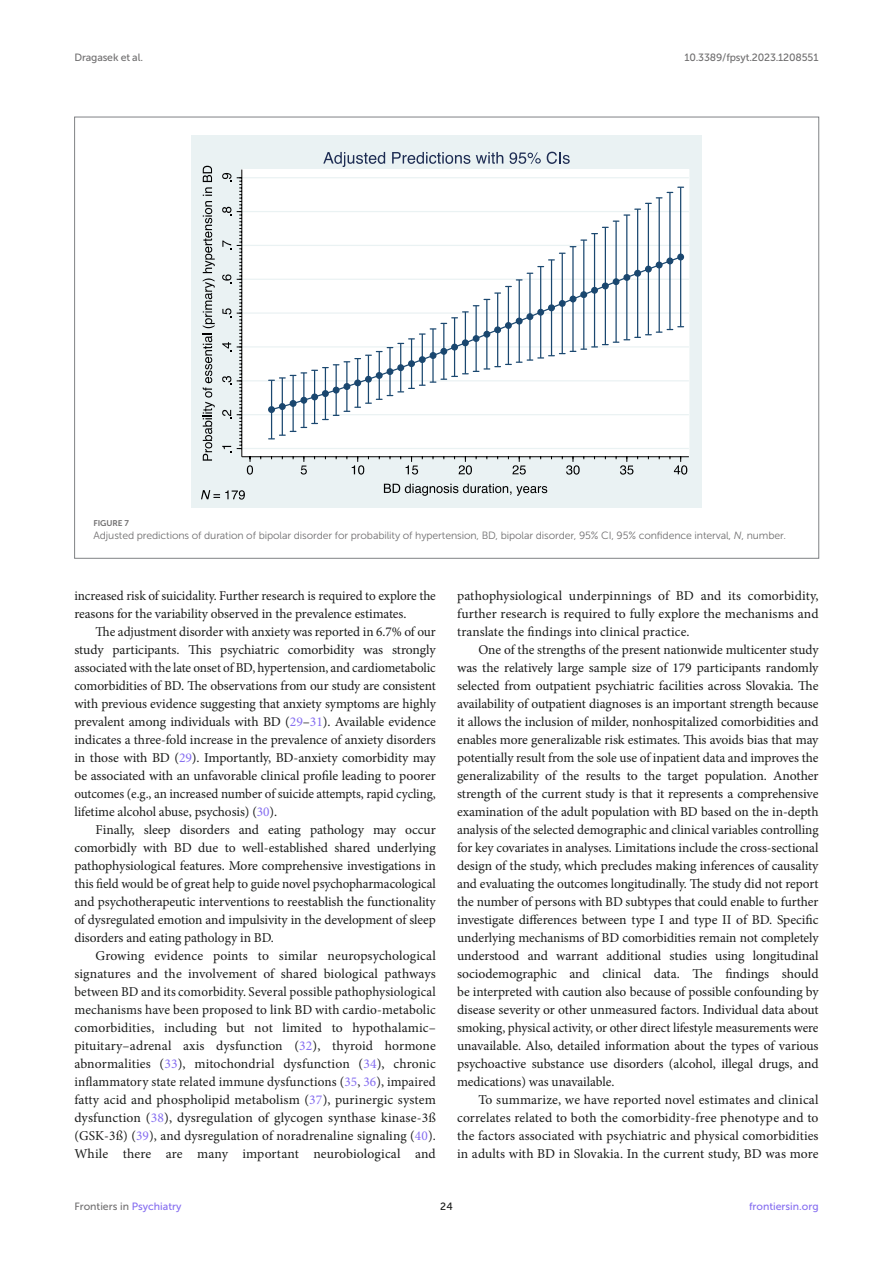
<style>
.page{position:relative;width:893px;height:1263px;background:#fff}
.page>*{position:absolute;margin:0;border:0;box-sizing:border-box;transform-origin:0 0}
.TEXT{font:13.5px/18px "Minion Pro";letter-spacing:-.005em;color:#1b1c1b;text-align:justify}
.FIG_LEG{font:10.5px "Museo Sans 300";letter-spacing:-.01em;color:#706f70}
.t1{font:10.5px "Museo Sans 500";letter-spacing:-.015em;color:#706f70}
.t2{font:10.5px "Museo Sans 500";color:#856df0}
.t3{font:10.5px "Museo Sans 500";color:#1b1c1b}
.FIG_HD{font:8.25px "Museo Sans 700";letter-spacing:-.01em;color:#706f70}
.s1{font-style:italic}
.s2{color:#856df0}
</style>
<div class="page">
<div style="left:192px;top:136px;width:510px;height:371px;background:#eaf2f3"></div>
<svg style="left:241px;top:169px;width:449px;height:288px"></svg>
<hr style="left:242px;top:448px;width:447px;height:1px;background:#eaf2f3">
<hr style="left:242px;top:414px;width:447px;height:1px;background:#eaf2f3">
<hr style="left:242px;top:380px;width:447px;height:1px;background:#eaf2f3">
<hr style="left:242px;top:346px;width:447px;height:1px;background:#eaf2f3">
<hr style="left:242px;top:312px;width:447px;height:2px;background:#eaf2f3">
<hr style="left:242px;top:279px;width:447px;height:1px;background:#eaf2f3">
<hr style="left:242px;top:245px;width:447px;height:1px;background:#eaf2f3">
<hr style="left:242px;top:211px;width:447px;height:1px;background:#eaf2f3">
<hr style="left:242px;top:177px;width:447px;height:1px;background:#eaf2f3">
<svg style="left:270px;top:186px;width:415px;height:225px"></svg>
<div style="left:268px;top:406px;width:7px;height:7px;border:1px solid #1a476f;border-radius:50%"></div>
<svg style="left:269px;top:358px;width:91px;height:81px"></svg>
<div style="left:354px;top:379px;width:7px;height:7px;border:1px solid #1a476f;border-radius:50%"></div>
<div style="left:365px;top:376px;width:7px;height:7px;border:1px solid #1a476f;border-radius:50%"></div>
<svg style="left:366px;top:292px;width:134px;height:112px"></svg>
<div style="left:494px;top:326px;width:7px;height:7px;border:1px solid #1a476f;border-radius:50%"></div>
<div style="left:505px;top:322px;width:7px;height:7px;border:1px solid #1a476f;border-radius:50%"></div>
<svg style="left:506px;top:253px;width:134px;height:75px"></svg>
<div style="left:634px;top:270px;width:7px;height:7px;border:1px solid #1a476f;border-radius:50%"></div>
<div style="left:645px;top:266px;width:7px;height:7px;border:1px solid #1a476f;border-radius:50%"></div>
<svg style="left:646px;top:254px;width:37px;height:18px"></svg>
<div style="left:677px;top:253px;width:7px;height:7px;border:1px solid #1a476f;border-radius:50%"></div>
<hr style="left:241px;top:170px;width:1px;height:287px;background:#000">
<svg style="left:222px;top:446px;width:9px;height:7px"></svg>
<svg style="left:222px;top:410px;width:9px;height:9px"></svg>
<svg style="left:222px;top:376px;width:9px;height:9px"></svg>
<svg style="left:222px;top:342px;width:9px;height:9px"></svg>
<svg style="left:222px;top:308px;width:9px;height:9px"></svg>
<svg style="left:222px;top:274px;width:9px;height:10px"></svg>
<svg style="left:222px;top:240px;width:9px;height:10px"></svg>
<svg style="left:222px;top:207px;width:9px;height:9px"></svg>
<svg style="left:237px;top:177px;width:5px;height:272px"></svg>
<svg style="left:222px;top:173px;width:9px;height:9px"></svg>
<svg style="left:203px;top:334px;width:12px;height:127px;background:#afb5b6"></svg>
<svg style="left:203px;top:166px;width:12px;height:162px;background:#b3b9ba"></svg>
<hr style="left:242px;top:456px;width:447px;height:1px;background:#000">
<svg style="left:247px;top:457px;width:6px;height:18px"></svg>
<svg style="left:301px;top:457px;width:6px;height:17px"></svg>
<svg style="left:346px;top:457px;width:23px;height:18px"></svg>
<svg style="left:400px;top:457px;width:23px;height:17px"></svg>
<svg style="left:454px;top:457px;width:23px;height:18px"></svg>
<svg style="left:508px;top:457px;width:23px;height:17px"></svg>
<svg style="left:562px;top:457px;width:22px;height:18px"></svg>
<svg style="left:616px;top:457px;width:22px;height:18px"></svg>
<svg style="left:669px;top:457px;width:18px;height:18px"></svg>
<svg style="left:384px;top:484px;width:163px;height:12px;background:#b2b9b9"></svg>
<svg style="left:323px;top:152px;width:62px;height:15px"></svg>
<svg style="left:392px;top:152px;width:78px;height:12px"></svg>
<svg style="left:476px;top:152px;width:27px;height:12px"></svg>
<svg style="left:510px;top:152px;width:31px;height:12px"></svg>
<svg style="left:547px;top:152px;width:23px;height:12px"></svg>
<svg style="left:201px;top:490px;width:44px;height:10px"></svg>
<p class="t1" style="left:74px;top:51px;width:70px">Dragasek et al.</p>
<p class="t1" style="left:684px;top:51px;width:136px">10.3389/fpsyt.2023.1208551</p>
<p class="FIG_HD" style="left:94px;top:518px;width:37px">FIGURE 7</p>
<p class="FIG_LEG" style="left:94px;top:530px;width:694px">Adjusted predictions of duration of bipolar disorder for probability of hypertension, BD, bipolar disorder, 95% CI, 95% confidence interval, <span class="s1">N</span>, number.</p>
<p class="TEXT" style="left:74px;top:587px;width:363px">increased risk of suicidality. Further research is required to explore the reasons for the variability observed in the prevalence estimates.</p>
<p class="TEXT" style="left:74px;top:623px;width:363px;text-indent:21px">The adjustment disorder with anxiety was reported in 6.7% of our study participants. This psychiatric comorbidity was strongly associated with the late onset of BD, hypertension, and cardiometabolic comorbidities of BD. The observations from our study are consistent with previous evidence suggesting that anxiety symptoms are highly prevalent among individuals with BD (<span class="s2">29</span>–<span class="s2">31</span>). Available evidence indicates a three-fold increase in the prevalence of anxiety disorders in those with BD (<span class="s2">29</span>). Importantly, BD-anxiety comorbidity may be associated with an unfavorable clinical profile leading to poorer outcomes (e.g., an increased number of suicide attempts, rapid cycling, lifetime alcohol abuse, psychosis) (<span class="s2">30</span>).</p>
<p class="TEXT" style="left:74px;top:821px;width:363px;text-indent:21px">Finally, sleep disorders and eating pathology may occur comorbidly with BD due to well-established shared underlying pathophysiological features. More comprehensive investigations in this field would be of great help to guide novel psychopharmacological and psychotherapeutic interventions to reestablish the functionality of dysregulated emotion and impulsivity in the development of sleep disorders and eating pathology in BD.</p>
<p class="TEXT" style="left:74px;top:947px;width:363px;text-indent:21px">Growing evidence points to similar neuropsychological signatures and the involvement of shared biological pathways between BD and its comorbidity. Several possible pathophysiological mechanisms have been proposed to link BD with cardio-metabolic comorbidities, including but not limited to hypothalamic– pituitary–adrenal axis dysfunction (<span class="s2">32</span>), thyroid hormone abnormalities (<span class="s2">33</span>), mitochondrial dysfunction (<span class="s2">34</span>), chronic inflammatory state related immune dysfunctions (<span class="s2">35</span>, <span class="s2">36</span>), impaired fatty acid and phospholipid metabolism (<span class="s2">37</span>), purinergic system dysfunction (<span class="s2">38</span>), dysregulation of glycogen synthase kinase-3ß (GSK-3ß) (<span class="s2">39</span>), and dysregulation of noradrenaline signaling (<span class="s2">40</span>).<br>While there are many important neurobiological and</p>
<p class="TEXT" style="left:457px;top:587px;width:363px">pathophysiological underpinnings of BD and its comorbidity, further research is required to fully explore the mechanisms and translate the findings into clinical practice.</p>
<p class="TEXT" style="left:457px;top:641px;width:363px;text-indent:21px">One of the strengths of the present nationwide multicenter study was the relatively large sample size of 179 participants randomly selected from outpatient psychiatric facilities across Slovakia. The availability of outpatient diagnoses is an important strength because it allows the inclusion of milder, nonhospitalized comorbidities and enables more generalizable risk estimates. This avoids bias that may potentially result from the sole use of inpatient data and improves the generalizability of the results to the target population. Another strength of the current study is that it represents a comprehensive examination of the adult population with BD based on the in-depth analysis of the selected demographic and clinical variables controlling for key covariates in analyses. Limitations include the cross-sectional design of the study, which precludes making inferences of causality and evaluating the outcomes longitudinally. The study did not report the number of persons with BD subtypes that could enable to further investigate differences between type I and type II of BD. Specific underlying mechanisms of BD comorbidities remain not completely understood and warrant additional studies using longitudinal sociodemographic and clinical data. The findings should be interpreted with caution also because of possible confounding by disease severity or other unmeasured factors. Individual data about smoking, physical activity, or other direct lifestyle measurements were unavailable. Also, detailed information about the types of various psychoactive substance use disorders (alcohol, illegal drugs, and medications) was unavailable.</p>
<p class="TEXT" style="left:457px;top:1091px;width:363px;text-indent:21px">To summarize, we have reported novel estimates and clinical correlates related to both the comorbidity-free phenotype and to the factors associated with psychiatric and physical comorbidities in adults with BD in Slovakia. In the current study, BD was more</p>
<p class="t1" style="left:74px;top:1200px;width:109px">Frontiers in <span class="s2">Psychiatry</span></p>
<p class="t3" style="left:440px;top:1200px;width:14px">24</p>
<p class="t2" style="left:749px;top:1200px;width:71px">frontiersin.org</p>
</div>
